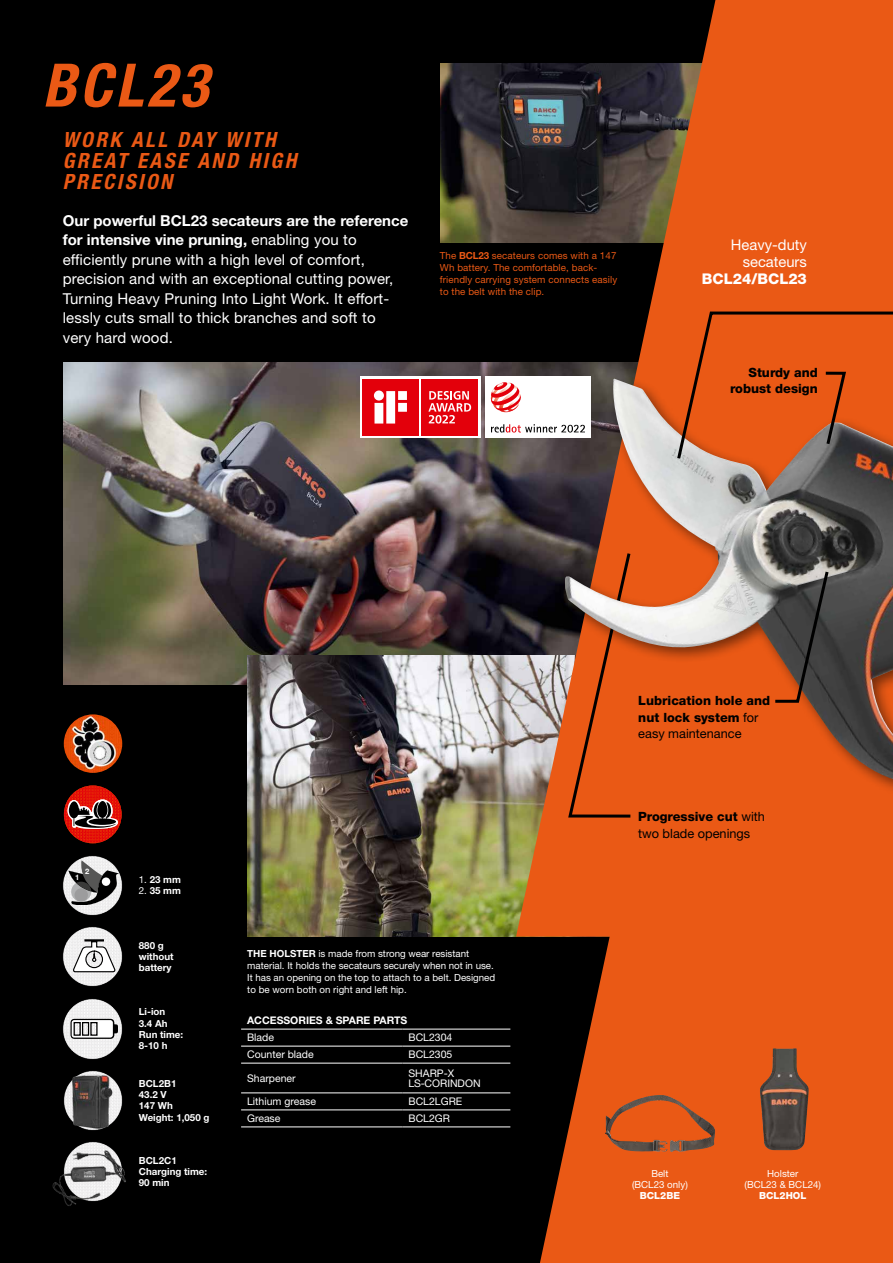
<style>
.page{position:relative;width:893px;height:1263px;background:#000}
.page>*{position:absolute;margin:0;border:0;box-sizing:border-box;transform-origin:0 0}
.t1{font:60px "Helvetica Neue DM 75 Bold Cond Ita";letter-spacing:.06em;color:#ea5915}
.t2{font:21px/21px "Helvetica Neue DM 75 Bold Cond Ita";letter-spacing:.12em;color:#ea5915}
.t3{font:15px/19.5px "Helvetica Neue LT Std";letter-spacing:.01em;color:#fff}
.t4{font:700 15px/19.5px "Helvetica Neue DM 75";color:#fff}
.t5{font:14.7px/17.1px "Helvetica Neue DM 55";color:#fff;text-align:right}
.t6{font:900 14.7px "Helvetica Neue DM 85";color:#fff}
.t7{font:900 12.75px/16.5px "Helvetica Neue DM 85";color:#000;text-align:right}
.t8{font:12.75px "Helvetica Neue DM 55";color:#000}
.t9{font:10.5px/10.5px "Helvetica Neue LT Std";color:#fff}
.t10{font:700 10.5px "Helvetica Neue DM 75";color:#fff}
.t11{font:9.75px/12px "Helvetica Neue LT Std";color:#fff}
.t12{font:9.75px/12px "Helvetica Neue LT Std";letter-spacing:.01em;color:#ea5915}
.t13{font:700 9.75px/11.2px "Helvetica Neue DM 75";color:#fff}
.t14{font:9.75px/11.2px "Helvetica Neue DM 55";color:#fff;text-align:center}
.t15{font:900 9.75px "Helvetica Neue DM 85";color:#fff}
.t16{font:700 7.65px "Helvetica Neue";color:#fff}
.t17{font:700 7.5px "Helvetica Neue";color:#fff}
.s1{font-family:"Helvetica Neue LT Std";font-weight:400}
.s2{font-family:"Helvetica Neue DM 75";font-weight:700}
.s3{font-family:"Helvetica Neue DM 55";font-weight:400}
</style>
<div class="page">
<img style="left:440px;top:64px;width:76px;height:178px">
<img style="left:64px;top:362px;width:452px;height:323px">
<img style="left:247px;top:655px;width:293px;height:282px">
<svg style="left:540px;top:936px;width:353px;height:327px;background:#cf4f13"></svg>
<svg style="left:516px;top:0;width:377px;height:936px;fill:#ea5915"></svg>
<img style="left:61px;top:853px;width:64px;height:64px;border-radius:32px">
<svg style="left:69px;top:860px;width:51px;height:45px"></svg>
<svg style="left:76px;top:883px;width:15px;height:9px"></svg>
<div style="left:75px;top:888px;width:13px;height:14px;background:#9c9c9d;border-radius:50%"></div>
<img style="left:61px;top:924px;width:64px;height:65px;border-radius:32px">
<svg style="left:72px;top:939px;width:44px;height:35px;background:#cbcbcb"></svg>
<img style="left:61px;top:997px;width:64px;height:64px;border-radius:32px">
<svg style="left:70px;top:1019px;width:48px;height:20px"></svg>
<div style="left:90px;top:1022px;width:8px;height:14px;border:1px solid #000"></div>
<img style="left:61px;top:1068px;width:64px;height:64px;border-radius:32px">
<img style="left:66px;top:1071px;width:51px;height:61px">
<img style="left:52px;top:1143px;width:74px;height:63px">
<img style="left:605px;top:1095px;width:60px;height:57px">
<img style="left:760px;top:1048px;width:49px;height:102px">
<svg style="left:566px;top:800px;width:67px;height:19px"></svg>
<div style="left:559px;top:373px;width:334px;height:427px;background:#000;opacity:.5"></div>
<img style="left:565px;top:379px;width:328px;height:400px">
<svg style="left:675px;top:310px;width:218px;height:152px;background:#d4571d"></svg>
<svg style="left:772px;top:568px;width:59px;height:136px;background:#5d4b42"></svg>
<svg style="left:360px;top:376px;width:121px;height:62px"></svg>
<div style="left:363px;top:379px;width:56px;height:56px;background:#e3000b"></div>
<svg style="left:374px;top:390px;width:33px;height:34px"></svg>
<div style="left:422px;top:379px;width:56px;height:56px;background:#e3000b"></div>
<svg style="left:428px;top:391px;width:43px;height:33px"></svg>
<div style="left:485px;top:376px;width:106px;height:62px;background:#fff"></div>
<svg style="left:491px;top:382px;width:30px;height:30px"></svg>
<svg style="left:491px;top:424px;width:94px;height:8px"></svg>
<svg style="left:64px;top:785px;width:58px;height:58px"></svg>
<img style="left:64px;top:714px;width:58px;height:59px;border-radius:29px">
<hr style="left:241px;top:1029px;width:161px;height:1px;background:#fff">
<hr style="left:402px;top:1029px;width:108px;height:1px;background:#fff">
<hr style="left:241px;top:1046px;width:161px;height:1px;background:#fff">
<hr style="left:402px;top:1046px;width:108px;height:1px;background:#fff">
<hr style="left:241px;top:1063px;width:161px;height:1px;background:#fff">
<hr style="left:402px;top:1063px;width:108px;height:1px;background:#fff">
<hr style="left:241px;top:1093px;width:161px;height:1px;background:#fff">
<hr style="left:402px;top:1093px;width:108px;height:1px;background:#fff">
<hr style="left:241px;top:1110px;width:161px;height:1px;background:#fff">
<hr style="left:402px;top:1110px;width:108px;height:1px;background:#fff">
<hr style="left:241px;top:1127px;width:161px;height:1px;background:#fff">
<hr style="left:402px;top:1127px;width:108px;height:1px;background:#fff">
<h1 class="t1" style="left:43px;top:43px;width:167px">BCL23</h1>
<h2 class="t2" style="left:63px;top:128px;width:235px">WORK ALL DAY WITH<br>GREAT EASE AND HIGH<br>PRECISION</h2>
<p class="t4" style="left:63px;top:210px;width:347px">Our powerful BCL23 secateurs are the reference for intensive vine pruning, <span class="s1">enabling you to</span></p>
<p class="t3" style="left:63px;top:249px;width:332px">efficiently prune with a high level of comfort, precision and with an exceptional cutting power, Turning Heavy Pruning Into Light Work. It effort&shy;lessly cuts small to thick branches and soft to very hard wood.</p>
<p class="t12" style="left:440px;top:249px;width:179px">The <span class="s2">BCL23</span> secateurs comes with a 147<br>Wh battery. The comfortable, back&shy;friendly carrying system connects easily to the belt with the clip.</p>
<p class="t5" style="left:731px;top:236px;width:78px">Heavy-duty secateurs</p>
<p class="t6" style="left:702px;top:270px;width:106px">BCL24/BCL23</p>
<p class="t7" style="left:730px;top:364px;width:89px">Sturdy and robust design</p>
<p class="t17" style="left:85px;top:865px;width:6px">2</p>
<p class="t16" style="left:75px;top:872px;width:6px">1</p>
<p class="t13" style="left:139px;top:873px;width:44px"><span class="s3">1.</span> 23 mm</p>
<p class="t13" style="left:139px;top:885px;width:44px"><span class="s3">2.</span> 35 mm</p>
<p class="t13" style="left:139px;top:939px;width:36px">880 g without battery</p>
<p class="t13" style="left:139px;top:1006px;width:46px">Li-ion<br>3.4 Ah<br>Run time:<br>8-10 h</p>
<p class="t13" style="left:139px;top:1077px;width:72px">BCL2B1<br>43.2 V<br>147 Wh<br>Weight: 1,050 g</p>
<p class="t13" style="left:139px;top:1154px;width:70px">BCL2C1<br>Charging time:<br>90 min</p>
<p class="t11" style="left:247px;top:947px;width:250px"><span class="s2">THE HOLSTER</span> is made from strong wear resistant material. It holds the secateurs securely when not in use.<br>It has an opening on the top to attach to a belt. Designed to be worn both on right and left hip.</p>
<p class="t10" style="left:247px;top:1014px;width:162px">ACCESSORIES &amp; SPARE PARTS</p>
<p class="t9" style="left:247px;top:1032px;width:29px">Blade</p>
<p class="t9" style="left:408px;top:1032px;width:45px">BCL2304</p>
<p class="t9" style="left:247px;top:1049px;width:68px">Counter blade</p>
<p class="t9" style="left:408px;top:1049px;width:45px">BCL2305</p>
<p class="t9" style="left:247px;top:1073px;width:50px">Sharpener</p>
<p class="t9" style="left:408px;top:1067px;width:74px">SHARP-X<br>LS-CORINDON</p>
<p class="t9" style="left:247px;top:1096px;width:70px">Lithium grease</p>
<p class="t9" style="left:408px;top:1096px;width:55px">BCL2LGRE</p>
<p class="t9" style="left:247px;top:1113px;width:35px">Grease</p>
<p class="t9" style="left:408px;top:1113px;width:43px">BCL2GR</p>
<p class="t7" style="left:638px;top:692px;width:133px;text-align:left">Lubrication hole and nut lock system <span class="s3">for</span></p>
<p class="t8" style="left:638px;top:726px;width:105px">easy maintenance</p>
<p class="t7" style="left:638px;top:808px;width:128px">Progressive cut <span class="s3">with</span></p>
<p class="t8" style="left:638px;top:825px;width:114px">two blade openings</p>
<p class="t14" style="left:632px;top:1167px;width:57px">Belt<br>(BCL23 only)</p>
<p class="t15" style="left:640px;top:1190px;width:42px">BCL2BE</p>
<p class="t14" style="left:744px;top:1167px;width:78px">Holster<br>(BCL23 &amp; BCL24)</p>
<p class="t15" style="left:759px;top:1190px;width:49px">BCL2HOL</p>
</div>
